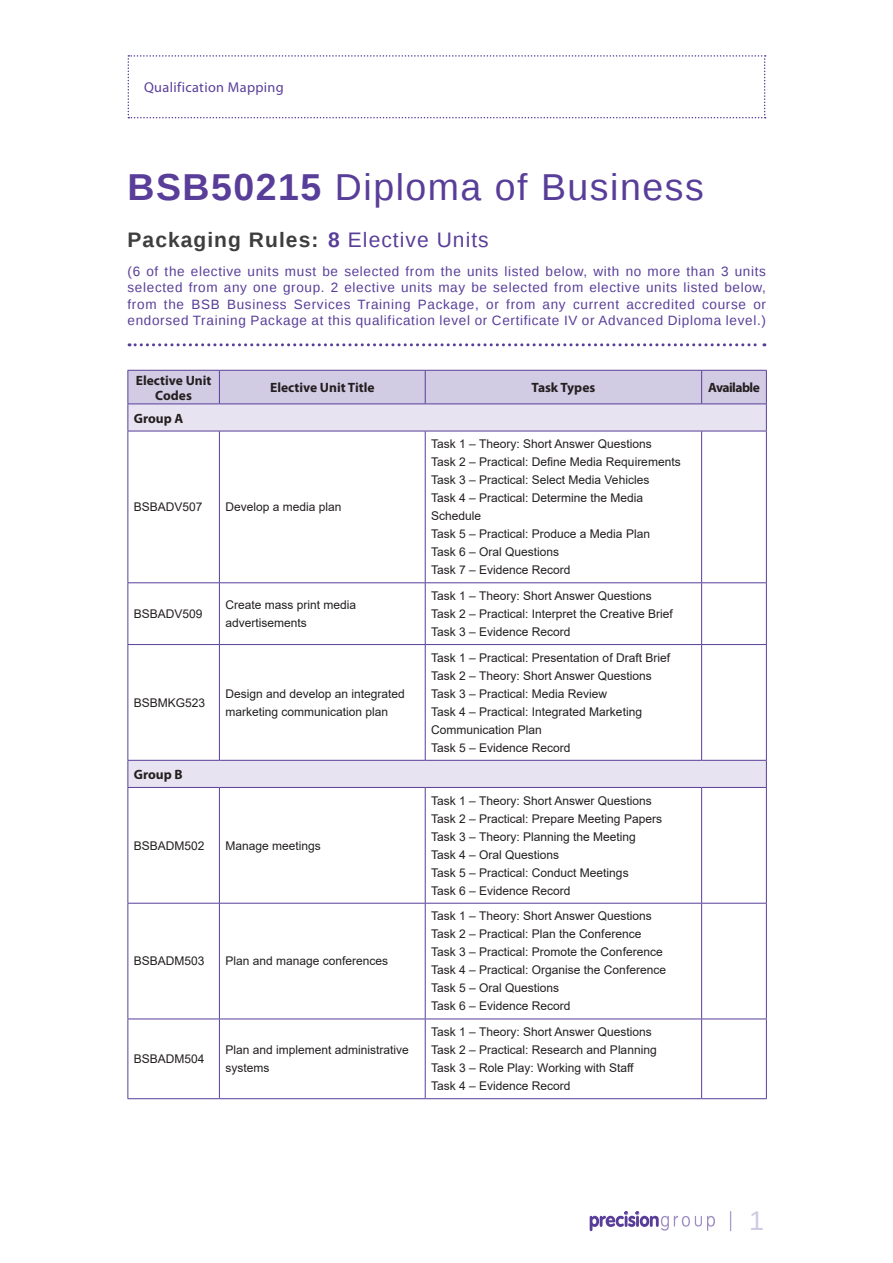
<style>
.page{position:relative;width:893px;height:1263px;background:#fff}
.page>*{position:absolute;margin:0;border:0;box-sizing:border-box;transform-origin:0 0}
.t1{font:37.5px "Liberation Sans";letter-spacing:.04em;color:#593e99}
.t2{font:27px "Liberation Sans";color:#d0cae4}
.t3{font:700 21px "Liberation Sans";letter-spacing:.05em;color:#3e3e3f}
.t4{font:14.25px "Myriad Pro";letter-spacing:.025em;color:#593e99}
.t5{font:13.5px/16.5px "Liberation Sans";letter-spacing:.05em;color:#593e99;text-align:justify}
.t6{font:700 13.5px/15px "Myriad Pro";color:#231f20;text-align:center}
.t7{font:700 13.5px "Myriad Pro";letter-spacing:-.04em;color:#231f20}
.t8{font:12px/18px "Arial";color:#231f20}
.s1{font-weight:700}
.s2{color:#593e99}
.s3{font-weight:400;color:#593e99}
</style>
<div class="page">
<svg style="left:730px;top:1211px;width:1px;height:20px"></svg>
<svg style="left:590px;top:1211px;width:125px;height:20px"></svg>
<svg style="left:128px;top:55px;width:638px;height:63px"></svg>
<svg style="left:129px;top:343px;width:636px;height:3px"></svg>
<svg style="left:129px;top:432px;width:637px;height:355px"></svg>
<svg style="left:128px;top:370px;width:639px;height:61px;background:#d4cee5"></svg>
<hr style="left:128px;top:431px;width:1px;height:151px;background:#593e99">
<hr style="left:128px;top:431px;width:91px;height:1px;background:#593e99">
<hr style="left:219px;top:431px;width:1px;height:151px;background:#593e99">
<hr style="left:219px;top:431px;width:206px;height:1px;background:#593e99">
<hr style="left:425px;top:431px;width:1px;height:151px;background:#593e99">
<hr style="left:425px;top:431px;width:277px;height:1px;background:#593e99">
<hr style="left:701px;top:431px;width:1px;height:151px;background:#593e99">
<hr style="left:702px;top:431px;width:65px;height:1px;background:#593e99">
<hr style="left:766px;top:431px;width:1px;height:151px;background:#593e99">
<hr style="left:128px;top:583px;width:1px;height:61px;background:#593e99">
<hr style="left:128px;top:582px;width:91px;height:1px;background:#593e99">
<hr style="left:219px;top:583px;width:1px;height:61px;background:#593e99">
<hr style="left:219px;top:582px;width:206px;height:1px;background:#593e99">
<hr style="left:425px;top:583px;width:1px;height:61px;background:#593e99">
<hr style="left:425px;top:582px;width:277px;height:1px;background:#593e99">
<hr style="left:701px;top:583px;width:1px;height:61px;background:#593e99">
<hr style="left:702px;top:582px;width:65px;height:1px;background:#593e99">
<hr style="left:766px;top:583px;width:1px;height:61px;background:#593e99">
<hr style="left:128px;top:645px;width:1px;height:115px;background:#593e99">
<hr style="left:128px;top:644px;width:91px;height:1px;background:#593e99">
<hr style="left:219px;top:645px;width:1px;height:115px;background:#593e99">
<hr style="left:219px;top:644px;width:206px;height:1px;background:#593e99">
<hr style="left:425px;top:644px;width:277px;height:1px;background:#593e99">
<hr style="left:702px;top:644px;width:65px;height:1px;background:#593e99">
<hr style="left:425px;top:645px;width:1px;height:115px;background:#593e99">
<hr style="left:701px;top:645px;width:1px;height:115px;background:#593e99">
<hr style="left:766px;top:645px;width:1px;height:115px;background:#593e99">
<hr style="left:128px;top:788px;width:1px;height:115px;background:#593e99">
<hr style="left:128px;top:903px;width:1px;height:116px;background:#593e99">
<hr style="left:128px;top:1019px;width:1px;height:79px;background:#593e99">
<hr style="left:128px;top:903px;width:91px;height:1px;background:#593e99">
<hr style="left:128px;top:1019px;width:91px;height:1px;background:#593e99">
<hr style="left:219px;top:788px;width:1px;height:115px;background:#593e99">
<hr style="left:219px;top:903px;width:1px;height:116px;background:#593e99">
<hr style="left:219px;top:1019px;width:1px;height:79px;background:#593e99">
<hr style="left:425px;top:788px;width:1px;height:115px;background:#593e99">
<hr style="left:701px;top:788px;width:1px;height:115px;background:#593e99">
<hr style="left:766px;top:788px;width:1px;height:115px;background:#593e99">
<hr style="left:425px;top:903px;width:1px;height:116px;background:#593e99">
<hr style="left:701px;top:903px;width:1px;height:116px;background:#593e99">
<hr style="left:766px;top:903px;width:1px;height:116px;background:#593e99">
<hr style="left:425px;top:1019px;width:1px;height:79px;background:#593e99">
<hr style="left:701px;top:1019px;width:1px;height:79px;background:#593e99">
<hr style="left:766px;top:1019px;width:1px;height:79px;background:#593e99">
<hr style="left:219px;top:903px;width:206px;height:1px;background:#593e99">
<hr style="left:425px;top:903px;width:277px;height:1px;background:#593e99">
<hr style="left:702px;top:903px;width:65px;height:1px;background:#593e99">
<hr style="left:219px;top:1019px;width:206px;height:1px;background:#593e99">
<hr style="left:425px;top:1019px;width:277px;height:1px;background:#593e99">
<hr style="left:702px;top:1019px;width:65px;height:1px;background:#593e99">
<hr style="left:128px;top:1098px;width:91px;height:1px;background:#593e99">
<hr style="left:219px;top:1098px;width:206px;height:1px;background:#593e99">
<hr style="left:425px;top:1098px;width:277px;height:1px;background:#593e99">
<hr style="left:702px;top:1098px;width:65px;height:1px;background:#593e99">
<svg style="left:128px;top:761px;width:1px;height:26px"></svg>
<hr style="left:128px;top:760px;width:91px;height:1px;background:#593e99">
<hr style="left:219px;top:760px;width:206px;height:1px;background:#593e99">
<hr style="left:425px;top:760px;width:277px;height:1px;background:#593e99">
<hr style="left:702px;top:760px;width:65px;height:1px;background:#593e99">
<svg style="left:766px;top:761px;width:1px;height:26px"></svg>
<hr style="left:128px;top:787px;width:91px;height:1px;background:#593e99">
<hr style="left:219px;top:787px;width:206px;height:1px;background:#593e99">
<hr style="left:425px;top:787px;width:277px;height:1px;background:#593e99">
<hr style="left:702px;top:787px;width:65px;height:1px;background:#593e99">
<p class="t4" style="left:144px;top:79px;width:141px">Qualification Mapping</p>
<p class="t1" style="left:128px;top:165px;width:578px"><span class="s1">BSB50215</span> Diploma of Business</p>
<p class="t3" style="left:128px;top:225px;width:363px">Packaging Rules: <span class="s2">8</span> <span class="s3">Elective Units</span></p>
<p class="t5" style="left:128px;top:263px;width:640px">(6 of the elective units must be selected from the units listed below, with no more than 3 units selected from any one group. 2 elective units may be selected from elective units listed below, from the BSB Business Services Training Package, or from any current accredited course or endorsed Training Package at this qualification level or Certificate IV or Advanced Diploma level.)</p>
<p class="t6" style="left:136px;top:372px;width:77px">Elective Unit<br>Codes</p>
<p class="t6" style="left:270px;top:380px;width:106px">Elective Unit Title</p>
<p class="t6" style="left:531px;top:380px;width:65px">Task Types</p>
<p class="t7" style="left:708px;top:379px;width:53px">Available</p>
<p class="t6" style="left:134px;top:410px;width:51px">Group A</p>
<p class="t8" style="left:134px;top:498px;width:70px">BSBADV507</p>
<p class="t8" style="left:225px;top:498px;width:118px">Develop a media plan</p>
<p class="t8" style="left:431px;top:435px;width:251px">Task 1 – Theory: Short Answer Questions<br>Task 2 – Practical: Define Media Requirements<br>Task 3 – Practical: Select Media Vehicles<br>Task 4 – Practical: Determine the Media<br>Schedule<br>Task 5 – Practical: Produce a Media Plan<br>Task 6 – Oral Questions<br>Task 7 – Evidence Record</p>
<p class="t8" style="left:134px;top:605px;width:70px">BSBADV509</p>
<p class="t8" style="left:225px;top:596px;width:132px">Create mass print media advertisements</p>
<p class="t8" style="left:431px;top:587px;width:243px">Task 1 – Theory: Short Answer Questions<br>Task 2 – Practical: Interpret the Creative Brief<br>Task 3 – Evidence Record</p>
<p class="t8" style="left:134px;top:693px;width:73px">BSBMKG523</p>
<p class="t8" style="left:225px;top:684px;width:181px">Design and develop an integrated marketing communication plan</p>
<p class="t6" style="left:134px;top:766px;width:50px">Group B</p>
<p class="t8" style="left:134px;top:836px;width:72px">BSBADM502</p>
<p class="t8" style="left:225px;top:836px;width:97px">Manage meetings</p>
<p class="t8" style="left:134px;top:952px;width:72px">BSBADM503</p>
<p class="t8" style="left:225px;top:952px;width:164px">Plan and manage conferences</p>
<p class="t8" style="left:134px;top:1050px;width:72px">BSBADM504</p>
<p class="t8" style="left:225px;top:1041px;width:185px">Plan and implement administrative systems</p>
<p class="t8" style="left:431px;top:648px;width:240px">Task 1 – Practical: Presentation of Draft Brief Task 2 – Theory: Short Answer Questions Task 3 – Practical: Media Review<br>Task 4 – Practical: Integrated Marketing Communication Plan<br>Task 5 – Evidence Record</p>
<p class="t8" style="left:431px;top:791px;width:232px">Task 1 – Theory: Short Answer Questions Task 2 – Practical: Prepare Meeting Papers Task 3 – Theory: Planning the Meeting Task 4 – Oral Questions<br>Task 5 – Practical: Conduct Meetings<br>Task 6 – Evidence Record</p>
<p class="t8" style="left:431px;top:907px;width:236px">Task 1 – Theory: Short Answer Questions Task 2 – Practical: Plan the Conference Task 3 – Practical: Promote the Conference Task 4 – Practical: Organise the Conference Task 5 – Oral Questions<br>Task 6 – Evidence Record</p>
<p class="t8" style="left:431px;top:1023px;width:227px">Task 1 – Theory: Short Answer Questions Task 2 – Practical: Research and Planning Task 3 – Role Play: Working with Staff Task 4 – Evidence Record</p>
<p class="t2" style="left:749px;top:1205px;width:17px">1</p>
</div>
